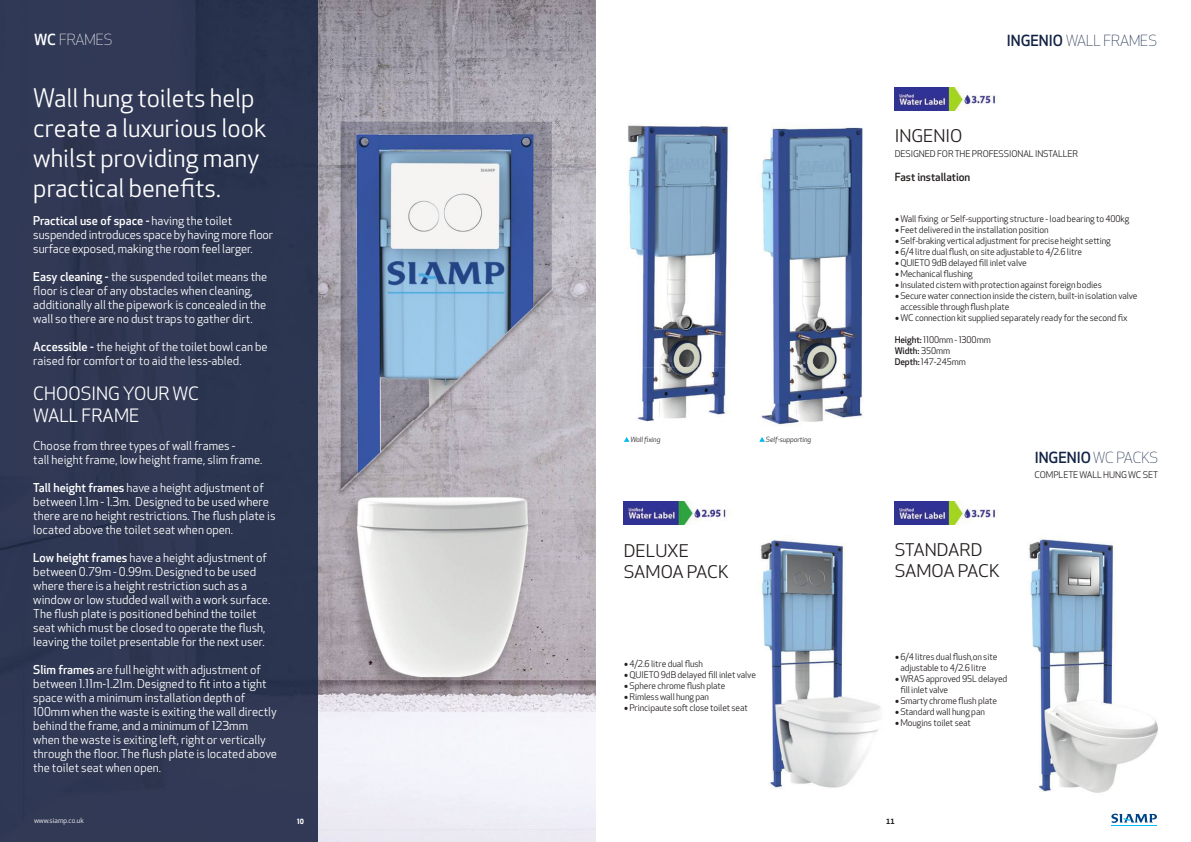
<style>
.page{position:relative;width:1191px;height:842px;background:#fff}
.page>*{position:absolute;margin:0;border:0;box-sizing:border-box;transform-origin:0 0}
.t1{font:25px/30px "Apex New";color:#fff}
.t2{font:18px/21.6px "Apex New";color:#fff}
.t3{font:17.1px/21px "Apex New";color:#241f1f;scale:1.05 1}
.t4{font:300 15px "Apex New";color:#132345}
.t5{font:500 15px "Apex New";color:#132345}
.t6{font:300 15px "Apex New";color:#fff}
.t7{font:12px/14px "Apex New";color:#fff}
.t8{font:500 11px "Apex New";color:#241f1f}
.t9{font:9px/11px "Apex New";letter-spacing:-.01em;color:#241f1f}
.t10{font:italic 7px "Apex New";letter-spacing:-.01em;color:#241f1f}
.t11{font:7px "Apex New";color:#fff}
.s1{font-weight:500}
.s2{font-family:"Minion Pro";font-size:12px}
.s3{font-weight:300}
</style>
<div class="page">
<img style="left:0;top:0;width:595px;height:842px">
<img style="left:628px;top:123px;width:103px;height:299px">
<img style="left:760px;top:127px;width:103px;height:299px">
<img style="left:894px;top:88px;width:104px;height:22px">
<img style="left:760px;top:539px;width:121px;height:250px">
<img style="left:1029px;top:539px;width:129px;height:254px">
<img style="left:624px;top:502px;width:107px;height:23px">
<img style="left:894px;top:502px;width:104px;height:22px">
<svg style="left:624px;top:437px;width:5px;height:5px"></svg>
<svg style="left:759px;top:437px;width:6px;height:5px"></svg>
<svg style="left:1111px;top:813px;width:46px;height:10px"></svg>
<hr style="left:1111px;top:826px;width:46px;height:1px;background:#00b9f2">
<svg style="left:297px;top:818px;width:7px;height:6px"></svg>
<p class="t6" style="left:34px;top:31px;width:80px"><span class="s1">WC</span> FRAMES</p>
<h1 class="t1" style="left:33px;top:83px;width:235px">Wall hung toilets help create a luxurious look whilst providing many practical benefits.</h1>
<p class="t7" style="left:33px;top:213px;width:241px"><span class="s1">Practical use of space -</span> having the toilet suspended introduces space by having more floor surface exposed, making the room feel larger.</p>
<p class="t7" style="left:33px;top:269px;width:235px"><span class="s1">Easy cleaning -</span> the suspended toilet means the floor is clear of any obstacles when cleaning, additionally all the pipework is concealed in the wall so there are no dust traps to gather dirt.</p>
<p class="t7" style="left:33px;top:339px;width:236px"><span class="s1">Accessible -</span> the height of the toilet bowl can be raised for comfort or to aid the less-abled.</p>
<h2 class="t2" style="left:33px;top:383px;width:167px">CHOOSING YOUR WC<br>WALL FRAME</h2>
<p class="t7" style="left:33px;top:438px;width:231px">Choose from three types of wall frames -<br>tall height frame, low height frame, slim frame.</p>
<p class="t7" style="left:33px;top:480px;width:244px"><span class="s1">Tall height frames</span> have a height adjustment of between 1.1m - 1.3m. Designed to be used where there are no height restrictions. The flush plate is located above the toilet seat when open.</p>
<p class="t7" style="left:33px;top:550px;width:238px"><span class="s1">Low height frames</span> have a height adjustment of between 0.79m - 0.99m. Designed to be used where there is a height restriction such as a window or low studded wall with a work surface.<br>The flush plate is positioned behind the toilet seat which must be closed to operate the flush, leaving the toilet presentable for the next user.</p>
<p class="t7" style="left:33px;top:663px;width:245px"><span class="s1">Slim frames</span> are full height with adjustment of between 1.11m-1.21m. Designed to fit into a tight space with a minimum installation depth of 100mm when the waste is exiting the wall directly behind the frame, and a minimum of 123mm when the waste is exiting left, right or vertically through the floor. The flush plate is located above the toilet seat when open.</p>
<p class="t11" style="left:34px;top:816px;width:51px">www.siamp.co.uk</p>
<p class="t10" style="left:630px;top:435px;width:31px">Wall fixing</p>
<p class="t10" style="left:766px;top:435px;width:47px">Self-supporting</p>
<h3 class="t3" style="left:624px;top:540px;width:102px">DELUXE<br>SAMOA PACK</h3>
<p class="t9" style="left:624px;top:658px;width:81px"><span class="s2">•</span> 4/2.6 litre dual flush</p>
<p class="t9" style="left:624px;top:669px;width:134px"><span class="s2">•</span> QUIETO 9dB delayed fill inlet valve</p>
<p class="t9" style="left:624px;top:680px;width:103px"><span class="s2">•</span> Sphere chrome flush plate</p>
<p class="t9" style="left:624px;top:691px;width:87px"><span class="s2">•</span> Rimless wall hung pan</p>
<p class="t9" style="left:624px;top:702px;width:126px"><span class="s2">•</span> Principaute soft close toilet seat</p>
<p class="t4" style="left:1006px;top:31px;width:152px"><span class="s1">INGENIO</span> WALL FRAMES</p>
<h3 class="t3" style="left:894px;top:126px;width:66px">INGENIO</h3>
<p class="t9" style="left:894px;top:149px;width:185px">DESIGNED FOR THE PROFESSIONAL INSTALLER</p>
<p class="t8" style="left:894px;top:170px;width:77px">Fast installation</p>
<p class="t9" style="left:894px;top:214px;width:236px"><span class="s2">•</span> Wall fixing or Self-supporting structure - load bearing to 400kg</p>
<p class="t9" style="left:894px;top:225px;width:156px"><span class="s2">•</span> Feet delivered in the installation position</p>
<p class="t9" style="left:894px;top:236px;width:218px"><span class="s2">•</span> Self-braking vertical adjustment for precise height setting</p>
<p class="t9" style="left:894px;top:247px;width:189px"><span class="s2">•</span> 6/4 litre dual flush, on site adjustable to 4/2.6 litre</p>
<p class="t9" style="left:894px;top:258px;width:134px"><span class="s2">•</span> QUIETO 9dB delayed fill inlet valve</p>
<p class="t9" style="left:894px;top:269px;width:80px"><span class="s2">•</span> Mechanical flushing</p>
<p class="t9" style="left:894px;top:280px;width:209px"><span class="s2">•</span> Insulated cistern with protection against foreign bodies</p>
<p class="t9" style="left:900px;top:291px;width:239px;text-indent:-6px"><span class="s2">•</span> Secure water connection inside the cistern, built-in isolation valve accessible through flush plate</p>
<p class="t9" style="left:894px;top:313px;width:234px"><span class="s2">•</span> WC connection kit supplied separately ready for the second fix</p>
<p class="t9" style="left:894px;top:335px;width:98px"><span class="s1">Height:</span> 1100mm - 1300mm<br><span class="s1">Width:</span> 350mm<br><span class="s1">Depth:</span> 147-245mm</p>
<h3 class="t3" style="left:894px;top:540px;width:102px">STANDARD<br>SAMOA PACK</h3>
<p class="t5" style="left:1034px;top:447px;width:125px">INGENIO <span class="s3">WC PACKS</span></p>
<p class="t9" style="left:1034px;top:469px;width:125px">COMPLETE WALL HUNG WC SET</p>
<p class="t9" style="left:894px;top:651px;width:104px;text-align:center"><span class="s2">•</span> 6/4 litres dual flush,on site adjustable to 4/2.6 litre</p>
<p class="t9" style="left:900px;top:673px;width:109px;text-indent:-6px"><span class="s2">•</span> WRAS approved 95L delayed fill inlet valve</p>
<p class="t9" style="left:894px;top:695px;width:104px"><span class="s2">•</span> Smarty chrome flush plate</p>
<p class="t9" style="left:894px;top:706px;width:92px"><span class="s2">•</span> Standard wall hung pan</p>
<p class="t9" style="left:894px;top:717px;width:78px"><span class="s2">•</span> Mougins toilet seat</p>
</div>
